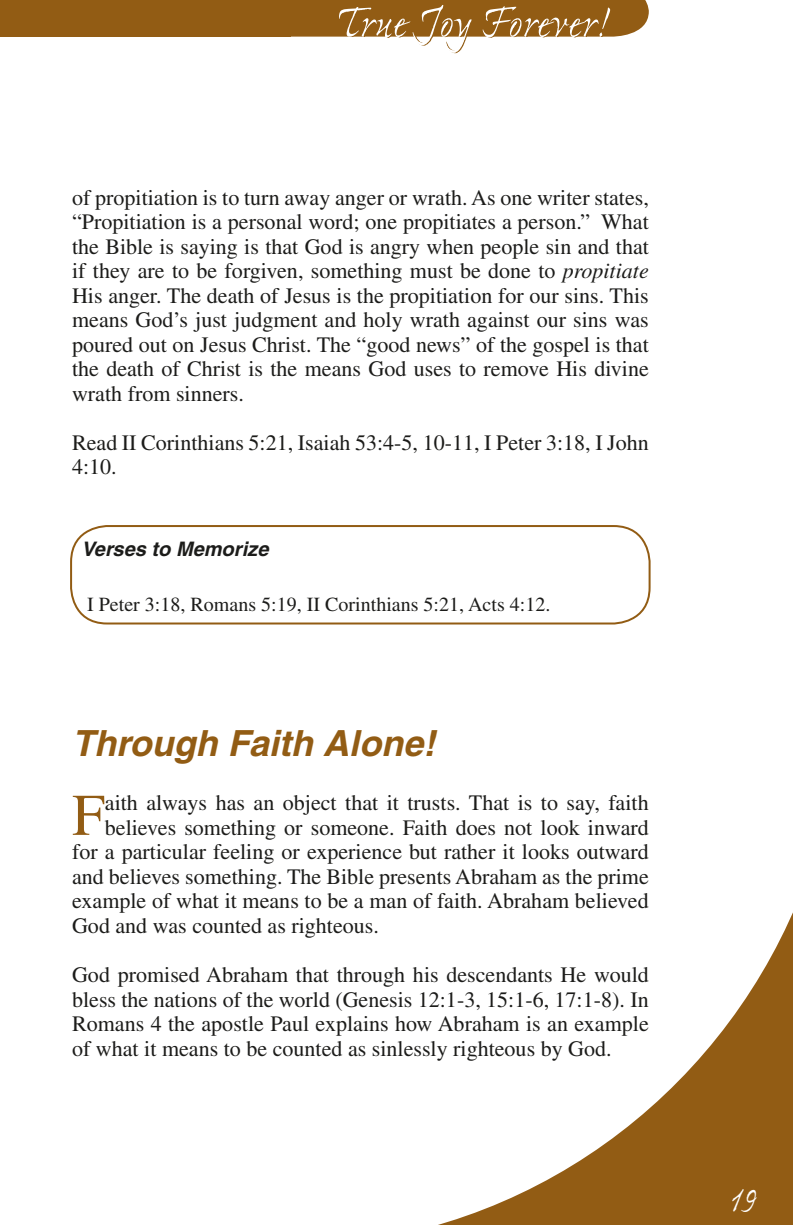
<style>
.page{position:relative;width:793px;height:1225px;background:#fff}
.page>*{position:absolute;margin:0;border:0;box-sizing:border-box;transform-origin:0 0}
.t1{font:59px "Times";color:#925c14}
.t2{font:38px "Ex Ponto";color:#fff}
.t3{font:italic 700 36px "Helvetica";color:#925c14}
.t4{font:22px/24.4px "Times";color:#1c1c1a;text-align:justify}
.t5{font:20px "Times";color:#1c1c1a}
.t6{font:italic 700 20px "Helvetica";color:#1c1c1a}
.s1{font-style:italic}
</style>
<div class="page">
<svg style="left:441px;top:914px;width:351px;height:310px"></svg>
<svg style="left:0;top:0;width:648px;height:53px"></svg>
<div style="left:70px;top:525px;width:580px;height:99px;border:2px solid #925c14;border-radius:36px"></div>
<p class="t4" style="left:72px;top:187px;width:578px">of propitiation is to turn away anger or wrath. As one writer states, “Propitiation is a personal word; one propitiates a person.” What the Bible is saying is that God is angry when people sin and that if they are to be forgiven, something must be done to <span class="s1">propitiate </span>His anger. The death of Jesus is the propitiation for our sins. This means God’s just judgment and holy wrath against our sins was poured out on Jesus Christ. The “good news” of the gospel is that the death of Christ is the means God uses to remove His divine wrath from sinners.</p>
<p class="t4" style="left:72px;top:432px;width:578px">Read II Corinthians 5:21, Isaiah 53:4-5, 10-11, I Peter 3:18, I John<br>4:10.</p>
<p class="t6" style="left:82px;top:542px;width:188px">Verses to Memorize</p>
<p class="t5" style="left:87px;top:596px;width:464px">I Peter 3:18, Romans 5:19, II Corinthians 5:21, Acts 4:12.</p>
<h3 class="t3" style="left:72px;top:729px;width:364px">Through Faith Alone!</h3>
<h1 class="t1" style="left:72px;top:793px;width:34px">F</h1>
<p class="t4" style="left:105px;top:792px;width:545px">aith always has an object that it trusts. That is to say, faith</p>
<p class="t4" style="left:105px;top:817px;width:545px">believes something or someone. Faith does not look inward</p>
<p class="t4" style="left:72px;top:841px;width:577px">for a particular feeling or experience but rather it looks outward</p>
<p class="t4" style="left:72px;top:866px;width:578px">and believes something. The Bible presents Abraham as the prime</p>
<p class="t4" style="left:72px;top:890px;width:577px">example of what it means to be a man of faith. Abraham believed</p>
<p class="t4" style="left:72px;top:915px;width:308px">God and was counted as righteous.</p>
<p class="t4" style="left:72px;top:964px;width:578px">God promised Abraham that through his descendants He would bless the nations of the world (Genesis 12:1-3, 15:1-6, 17:1-8). In Romans 4 the apostle Paul explains how Abraham is an example of what it means to be counted as sinlessly righteous by God.</p>
<h2 class="t2" style="left:729px;top:1182px;width:29px">19</h2>
</div>
